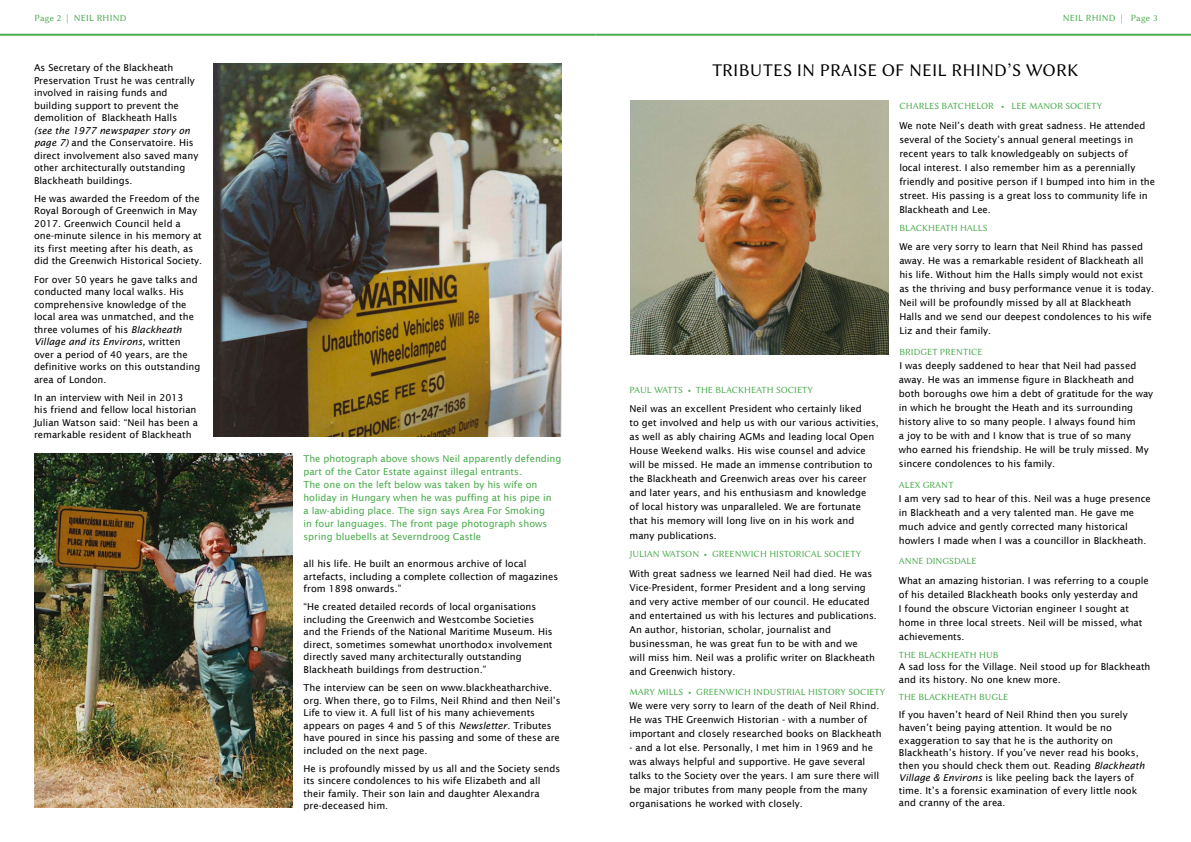
<style>
.page{position:relative;width:1191px;height:842px;background:#fff}
.page>*{position:absolute;margin:0;border:0;box-sizing:border-box;transform-origin:0 0}
.t1{font:18px "Lin Biolinum O";letter-spacing:.01em;color:#000}
.t2{font:9.5px/14px "Lucida Sans";color:#000}
.t3{font:9.5px/13px "Lucida Sans";color:#4bab4e}
.t4{font:9.5px "Lin Biolinum O";color:#4bab4e}
.t5{font:9.5px "Lin Biolinum O";letter-spacing:.02em;color:#4bab4e}
.s1{font-style:italic}
</style>
<div class="page">
<hr style="left:0;top:34px;width:595px;height:2px;background:#4bab4e">
<hr style="left:595px;top:34px;width:596px;height:2px;background:#4bab4e">
<img style="left:34px;top:454px;width:258px;height:354px">
<img style="left:630px;top:101px;width:258px;height:253px">
<img style="left:214px;top:64px;width:347px;height:373px">
<p class="t5" style="left:34px;top:12px;width:93px">Page 2 | NEIL RHIND</p>
<p class="t5" style="left:1062px;top:12px;width:96px">NEIL RHIND | Page 3</p>
<p class="t2" style="left:34px;top:61px;width:162px;line-height:12.5px">As Secretary of the Blackheath<br>Preservation Trust he was centrally involved in raising funds and building support to prevent the demolition of Blackheath Halls</p>
<p class="t2" style="left:34px;top:124px;width:166px;line-height:12.5px"><span class="s1">(see the 1977 newspaper story on page 7)</span> and the Conservatoire. His direct involvement also saved many other architecturally outstanding<br>Blackheath buildings.</p>
<p class="t2" style="left:34px;top:192px;width:170px;line-height:12.5px">He was awarded the Freedom of the Royal Borough of Greenwich in May 2017. Greenwich Council held a one-minute silence in his memory at its first meeting after his death, as did the Greenwich Historical Society.</p>
<p class="t2" style="left:34px;top:273px;width:168px;line-height:12.5px">For over 50 years he gave talks and conducted many local walks. His comprehensive knowledge of the local area was unmatched, and the three volumes of his <span class="s1">Blackheath<br>Village and its Environs,</span> written over a period of 40 years, are the definitive works on this outstanding area of London.</p>
<p class="t2" style="left:34px;top:391px;width:165px;line-height:12.5px">In an interview with Neil in 2013 his friend and fellow local historian Julian Watson said: “Neil has been a remarkable resident of Blackheath</p>
<p class="t3" style="left:303px;top:452px;width:259px">The photograph above shows Neil apparently defending part of the Cator Estate against illegal entrants.<br>The one on the left below was taken by his wife on holiday in Hungary when he was puffing at his pipe in<br>a law-abiding place. The sign says Area For Smoking<br>in four languages. The front page photograph shows spring bluebells at Severndroog Castle</p>
<p class="t2" style="left:304px;top:557px;width:256px;line-height:12.5px">all his life. He built an enormous archive of local artefacts, including a complete collection of magazines from 1898 onwards.”</p>
<p class="t2" style="left:304px;top:601px;width:251px;line-height:12.5px">“He created detailed records of local organisations including the Greenwich and Westcombe Societies and the Friends of the National Maritime Museum. His direct, sometimes somewhat unorthodox involvement directly saved many architecturally outstanding Blackheath buildings from destruction.”</p>
<p class="t2" style="left:304px;top:681px;width:258px;line-height:12.5px">The interview can be seen on www.blackheatharchive. org. When there, go to Films, Neil Rhind and then Neil’s Life to view it. A full list of his many achievements appears on pages 4 and 5 of this <span class="s1">Newsletter</span>. Tributes have poured in since his passing and some of these are included on the next page.</p>
<p class="t2" style="left:304px;top:762px;width:258px;line-height:12.5px">He is profoundly missed by us all and the Society sends its sincere condolences to his wife Elizabeth and all their family. Their son Iain and daughter Alexandra pre-deceased him.</p>
<h1 class="t1" style="left:712px;top:60px;width:367px">TRIBUTES IN PRAISE OF NEIL RHIND’S WORK</h1>
<p class="t4" style="left:899px;top:101px;width:205px">CHARLES BATCHELOR • LEE MANOR SOCIETY</p>
<p class="t2" style="left:899px;top:118px;width:257px">We note Neil’s death with great sadness. He attended several of the Society’s annual general meetings in recent years to talk knowledgeably on subjects of<br>local interest. I also remember him as a perennially friendly and positive person if I bumped into him in the street. His passing is a great loss to community life in Blackheath and Lee.</p>
<p class="t4" style="left:899px;top:222px;width:90px">BLACKHEATH HALLS</p>
<p class="t2" style="left:899px;top:240px;width:256px">We are very sorry to learn that Neil Rhind has passed away. He was a remarkable resident of Blackheath all his life. Without him the Halls simply would not exist as the thriving and busy performance venue it is today.<br>Neil will be profoundly missed by all at Blackheath Halls and we send our deepest condolences to his wife Liz and their family.</p>
<p class="t4" style="left:899px;top:346px;width:85px">BRIDGET PRENTICE</p>
<p class="t2" style="left:899px;top:358px;width:256px">I was deeply saddened to hear that Neil had passed away. He was an immense figure in Blackheath and both boroughs owe him a debt of gratitude for the way in which he brought the Heath and its surrounding history alive to so many people. I always found him<br>a joy to be with and I know that is true of so many<br>who earned his friendship. He will be truly missed. My sincere condolences to his family.</p>
<p class="t4" style="left:899px;top:479px;width:56px">ALEX GRANT</p>
<p class="t2" style="left:899px;top:491px;width:253px">I am very sad to hear of this. Neil was a huge presence in Blackheath and a very talented man. He gave me much advice and gently corrected many historical howlers I made when I was a councillor in Blackheath.</p>
<p class="t4" style="left:899px;top:556px;width:79px">ANNE DINGSDALE</p>
<p class="t2" style="left:899px;top:573px;width:251px">What an amazing historian. I was referring to a couple of his detailed Blackheath books only yesterday and<br>I found the obscure Victorian engineer I sought at home in three local streets. Neil will be missed, what achievements.</p>
<p class="t4" style="left:899px;top:649px;width:101px">THE BLACKHEATH HUB</p>
<p class="t2" style="left:899px;top:660px;width:253px;line-height:12.5px">A sad loss for the Village. Neil stood up for Blackheath and its history. No one knew more.</p>
<p class="t4" style="left:899px;top:692px;width:111px">THE BLACKHEATH BUGLE</p>
<p class="t2" style="left:899px;top:709px;width:247px;line-height:12.5px">If you haven’t heard of Neil Rhind then you surely haven’t being paying attention. It would be no exaggeration to say that he is the authority on Blackheath’s history. If you’ve never read his books, then you should check them out. Reading <span class="s1">Blackheath Village &amp; Environs</span> is like peeling back the layers of time. It’s a forensic examination of every little nook and cranny of the area.</p>
<p class="t4" style="left:629px;top:384px;width:185px">PAUL WATTS • THE BLACKHEATH SOCIETY</p>
<p class="t2" style="left:629px;top:402px;width:251px">Neil was an excellent President who certainly liked<br>to get involved and help us with our various activities, as well as ably chairing AGMs and leading local Open House Weekend walks. His wise counsel and advice will be missed. He made an immense contribution to the Blackheath and Greenwich areas over his career and later years, and his enthusiasm and knowledge<br>of local history was unparalleled. We are fortunate that his memory will long live on in his work and</p>
<p class="t2" style="left:629px;top:529px;width:89px">many publications.</p>
<p class="t4" style="left:629px;top:548px;width:233px">JULIAN WATSON • GREENWICH HISTORICAL SOCIETY</p>
<p class="t2" style="left:629px;top:566px;width:249px">With great sadness we learned Neil had died. He was Vice-President, former President and a long serving and very active member of our council. He educated and entertained us with his lectures and publications.<br>An author, historian, scholar, journalist and businessman, he was great fun to be with and we<br>will miss him. Neil was a prolific writer on Blackheath and Greenwich history.</p>
<p class="t4" style="left:629px;top:687px;width:257px">MARY MILLS • GREENWICH INDUSTRIAL HISTORY SOCIETY</p>
<p class="t2" style="left:629px;top:699px;width:253px">We were very sorry to learn of the death of Neil Rhind.<br>He was THE Greenwich Historian - with a number of important and closely researched books on Blackheath</p>
<p class="t2" style="left:629px;top:741px;width:251px">- and a lot else. Personally, I met him in 1969 and he was always helpful and supportive. He gave several talks to the Society over the years. I am sure there will be major tributes from many people from the many organisations he worked with closely.</p>
</div>
